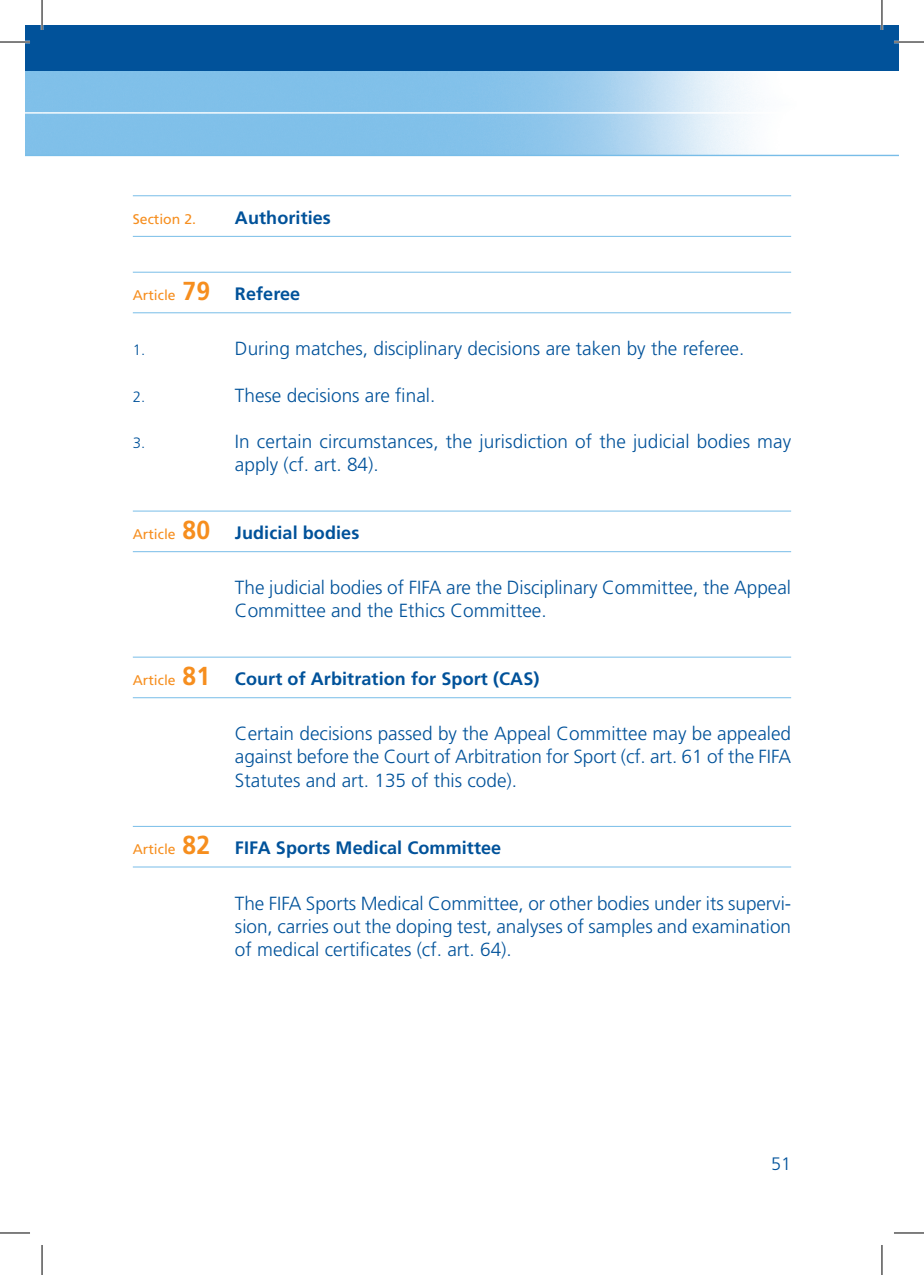
<style>
.page{position:relative;width:924px;height:1275px;background:#fff}
.page>*{position:absolute;margin:0;border:0;box-sizing:border-box;transform-origin:0 0}
.t1{font:300 19px/23.2px "Frutiger";color:#01529a}
.t2{font:700 18px "Frutiger";letter-spacing:.005em;color:#01529a}
.t3{font:300 18px "Frutiger";color:#01529a}
.t4{font:300 15px "Frutiger";color:#01529a}
.t5{font:14px "Frutiger";color:#f68e1e}
.s1{font-weight:700;font-size:26px}
</style>
<div class="page">
<img style="left:25px;top:70px;width:873px;height:85px">
<div style="left:25px;top:25px;width:17px;height:45px;background:#01529a"></div>
<svg style="left:25px;top:112px;width:17px;height:2px"></svg>
<svg style="left:25px;top:155px;width:17px;height:1px"></svg>
<div style="left:42px;top:25px;width:856px;height:45px;background:#01529a"></div>
<hr style="left:42px;top:112px;width:856px;height:2px;background:#fff">
<hr style="left:42px;top:155px;width:856px;height:1px;background:#78bde8">
<hr style="left:133px;top:195px;width:657px;height:1px;background:#78bde8">
<hr style="left:133px;top:236px;width:657px;height:1px;background:#78bde8">
<hr style="left:133px;top:272px;width:657px;height:1px;background:#78bde8">
<hr style="left:133px;top:312px;width:657px;height:1px;background:#78bde8">
<hr style="left:133px;top:511px;width:657px;height:1px;background:#78bde8">
<hr style="left:133px;top:551px;width:657px;height:1px;background:#78bde8">
<hr style="left:133px;top:657px;width:657px;height:1px;background:#78bde8">
<hr style="left:133px;top:697px;width:657px;height:1px;background:#78bde8">
<hr style="left:133px;top:826px;width:657px;height:1px;background:#78bde8">
<hr style="left:133px;top:866px;width:657px;height:1px;background:#78bde8">
<hr style="left:0;top:41px;width:30px;height:2px;background:#fff">
<hr style="left:893px;top:41px;width:30px;height:2px;background:#fff">
<hr style="left:41px;top:0;width:2px;height:30px;background:#fff">
<hr style="left:880px;top:0;width:2px;height:30px;background:#fff">
<hr style="left:0;top:42px;width:30px;height:1px;background:#000">
<hr style="left:893px;top:42px;width:30px;height:1px;background:#000">
<hr style="left:0;top:1232px;width:30px;height:1px;background:#000">
<hr style="left:893px;top:1232px;width:30px;height:1px;background:#000">
<hr style="left:42px;top:0;width:1px;height:30px;background:#000">
<hr style="left:42px;top:1245px;width:1px;height:30px;background:#000">
<hr style="left:881px;top:0;width:1px;height:30px;background:#000">
<hr style="left:881px;top:1245px;width:1px;height:30px;background:#000">
<p class="t5" style="left:133px;top:213px;width:65px">Section 2.</p>
<p class="t2" style="left:235px;top:210px;width:97px">Authorities</p>
<p class="t5" style="left:133px;top:289px;width:79px">Article <span class="s1">79</span></p>
<p class="t2" style="left:235px;top:286px;width:67px">Referee</p>
<p class="t4" style="left:133px;top:344px;width:14px">1.</p>
<p class="t1" style="left:235px;top:338px;width:510px">During matches, disciplinary decisions are taken by the referee.</p>
<p class="t4" style="left:133px;top:390px;width:14px">2.</p>
<p class="t1" style="left:235px;top:385px;width:202px">These decisions are final.</p>
<p class="t4" style="left:133px;top:437px;width:14px">3.</p>
<p class="t1" style="left:235px;top:431px;width:557px">In certain circumstances, the jurisdiction of the judicial bodies may apply (cf. art. 84).</p>
<p class="t5" style="left:133px;top:528px;width:79px">Article <span class="s1">80</span></p>
<p class="t2" style="left:235px;top:525px;width:126px">Judicial bodies</p>
<p class="t1" style="left:235px;top:577px;width:557px">The judicial bodies of FIFA are the Disciplinary Committee, the Appeal<br>Committee and the Ethics Committee.</p>
<p class="t5" style="left:133px;top:674px;width:79px">Article <span class="s1">81</span></p>
<p class="t2" style="left:235px;top:671px;width:306px">Court of Arbitration for Sport (CAS)</p>
<p class="t1" style="left:235px;top:723px;width:557px;text-align:justify">Certain decisions passed by the Appeal Committee may be appealed against before the Court of Arbitration for Sport (cf. art. 61 of the FIFA Statutes and art. 135 of this code).</p>
<p class="t5" style="left:133px;top:843px;width:79px">Article <span class="s1">82</span></p>
<p class="t2" style="left:235px;top:840px;width:268px">FIFA Sports Medical Committee</p>
<p class="t1" style="left:235px;top:892px;width:557px;text-align:justify">The FIFA Sports Medical Committee, or other bodies under its supervi&shy;sion, carries out the doping test, analyses of samples and examination of medical certificates (cf. art. 64).</p>
<p class="t3" style="left:770px;top:1156px;width:22px">51</p>
</div>
